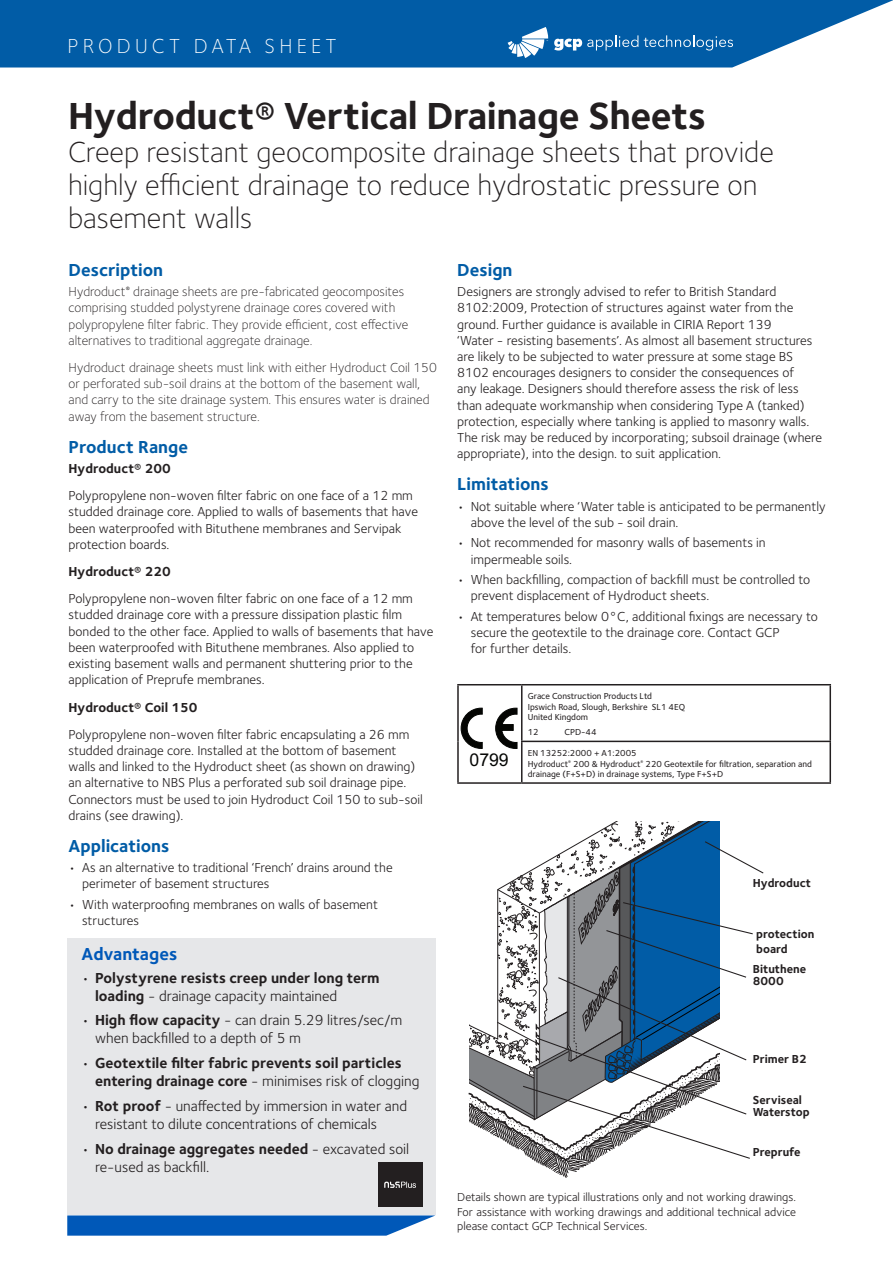
<style>
.page{position:relative;width:893px;height:1263px;background:#fff}
.page>*{position:absolute;margin:0;border:0;box-sizing:border-box;transform-origin:0 0}
.Document_Headline{font:700 39px "Foundry Sterling";letter-spacing:-.01em;color:#231f20}
.Document_Headline-2{font:300 30px/33px "Foundry Sterling";color:#231f20}
.Document_Name{font:300 21px "Foundry Sterling";letter-spacing:.2em;color:#fff}
.Product_Descriptor_C{font:700 18px "Foundry Sterling";color:#015ca6}
.Text{font:700 18px "Foundry Sterling";color:#0058b8}
.t1{font:17.7px "Arial";color:#040503}
.t2{font:15px/18px "Foundry Sterling";color:#231f20}
.t3{font:700 15px/18px "Foundry Sterling";color:#231f20}
.Text-2{font:13.5px/16.2px "Foundry Sterling";color:#231f20}
.Text-3{font:300 13.5px/16.2px "Foundry Sterling";color:#231f20}
.Text-4{font:700 13.5px "Foundry Sterling";color:#231f20}
.Text-5{font:12px/14.4px "Foundry Sterling";color:#231f20;text-align:justify}
.Text-6{font:700 12px/12.1px "Foundry Sterling";color:#231f20}
.t4{font:500 9px/10.5px "Foundry Sterling";color:#231f20}
.s1{font-weight:400}
.s2{font-weight:700}
</style>
<div class="page">
<svg style="left:0;top:0;width:893px;height:68px;fill:#015ca6"></svg>
<svg style="left:554px;top:35px;width:84px;height:16px"></svg>
<svg style="left:644px;top:35px;width:89px;height:16px"></svg>
<svg style="left:508px;top:27px;width:40px;height:31px"></svg>
<svg style="left:67px;top:1215px;width:368px;height:20px"></svg>
<div style="left:67px;top:938px;width:368px;height:277px;background:#e6e7e9"></div>
<div style="left:378px;top:1162px;width:44px;height:45px;background:#231f20"></div>
<svg style="left:384px;top:1181px;width:32px;height:7px"></svg>
<hr style="left:457px;top:684px;width:65px;height:1px;background:#231f20">
<hr style="left:457px;top:685px;width:2px;height:56px;background:#231f20">
<hr style="left:522px;top:684px;width:309px;height:1px;background:#231f20">
<hr style="left:521px;top:685px;width:1px;height:56px;background:#231f20">
<hr style="left:829px;top:685px;width:2px;height:56px;background:#231f20">
<hr style="left:457px;top:741px;width:2px;height:41px;background:#231f20">
<hr style="left:521px;top:741px;width:310px;height:1px;background:#231f20">
<hr style="left:521px;top:742px;width:1px;height:40px;background:#231f20">
<hr style="left:829px;top:742px;width:2px;height:40px;background:#231f20">
<hr style="left:457px;top:782px;width:65px;height:2px;background:#231f20">
<hr style="left:522px;top:782px;width:309px;height:2px;background:#231f20">
<svg style="left:495px;top:708px;width:22px;height:41px"></svg>
<svg style="left:461px;top:708px;width:22px;height:41px"></svg>
<svg style="left:468px;top:821px;width:296px;height:357px"></svg>
<p class="Document_Name" style="left:68px;top:34px;width:271px">PRODUCT DATA SHEET</p>
<p class="Document_Headline" style="left:68px;top:93px;width:640px">Hydroduct® Vertical Drainage Sheets</p>
<p class="Document_Headline-2" style="left:68px;top:136px;width:707px">Creep resistant geocomposite drainage sheets that provide highly efficient drainage to reduce hydrostatic pressure on basement walls</p>
<p class="Product_Descriptor_C" style="left:69px;top:259px;width:96px">Description</p>
<p class="Text-3" style="left:69px;top:284px;width:341px">Hydroduct<sup>®</sup> drainage sheets are pre-fabricated geocomposites comprising studded polystyrene drainage cores covered with polypropylene filter fabric. They provide efficient, cost effective alternatives to traditional aggregate drainage.</p>
<p class="Text-3" style="left:69px;top:359px;width:370px">Hydroduct drainage sheets must link with either Hydroduct Coil 150 or perforated sub-soil drains at the bottom of the basement wall, and carry to the site drainage system. This ensures water is drained away from the basement structure.</p>
<p class="Product_Descriptor_C" style="left:69px;top:436px;width:121px">Product Range</p>
<p class="Text-4" style="left:69px;top:460px;width:104px">Hydroduct® 200</p>
<p class="Text-2" style="left:69px;top:488px;width:351px">Polypropylene non-woven filter fabric on one face of a 12 mm studded drainage core. Applied to walls of basements that have been waterproofed with Bituthene membranes and Servipak protection boards.</p>
<p class="Text-4" style="left:69px;top:563px;width:104px">Hydroduct® 220</p>
<p class="Text-2" style="left:69px;top:591px;width:366px">Polypropylene non-woven filter fabric on one face of a 12 mm studded drainage core with a pressure dissipation plastic film bonded to the other face. Applied to walls of basements that have been waterproofed with Bituthene membranes. Also applied to existing basement walls and permanent shuttering prior to the application of Preprufe membranes.</p>
<p class="Text-4" style="left:69px;top:699px;width:130px">Hydroduct® Coil 150</p>
<p class="Text-2" style="left:69px;top:726px;width:356px">Polypropylene non-woven filter fabric encapsulating a 26 mm studded drainage core. Installed at the bottom of basement walls and linked to the Hydroduct sheet (as shown on drawing) an alternative to NBS Plus a perforated sub soil drainage pipe.<br>Connectors must be used to join Hydroduct Coil 150 to sub-soil drains (see drawing).</p>
<p class="Product_Descriptor_C" style="left:69px;top:835px;width:102px">Applications</p>
<p class="Text-2" style="left:82px;top:860px;width:312px;text-indent:-14px">• As an alternative to traditional ‘French’ drains around the perimeter of basement structures</p>
<p class="Text-2" style="left:82px;top:896px;width:297px;text-indent:-14px">• With waterproofing membranes on walls of basement structures</p>
<p class="Product_Descriptor_C" style="left:457px;top:259px;width:57px">Design</p>
<p class="Text-2" style="left:457px;top:284px;width:366px">Designers are strongly advised to refer to British Standard 8102:2009, Protection of structures against water from the ground. Further guidance is available in CIRIA Report 139<br>‘Water - resisting basements’. As almost all basement structures are likely to be subjected to water pressure at some stage BS 8102 encourages designers to consider the consequences of<br>any leakage. Designers should therefore assess the risk of less than adequate workmanship when considering Type A (tanked) protection, especially where tanking is applied to masonry walls.<br>The risk may be reduced by incorporating; subsoil drainage (where appropriate), into the design. to suit application.</p>
<p class="Product_Descriptor_C" style="left:457px;top:473px;width:93px">Limitations</p>
<p class="Text-2" style="left:471px;top:498px;width:356px;text-indent:-14px">• Not suitable where ‘Water table is anticipated to be permanently above the level of the sub - soil drain.</p>
<p class="Text-2" style="left:471px;top:535px;width:296px;text-indent:-14px">• Not recommended for masonry walls of basements in impermeable soils.</p>
<p class="Text-2" style="left:471px;top:571px;width:341px;text-indent:-14px">• When backfilling, compaction of backfill must be controlled to prevent displacement of Hydroduct sheets.</p>
<p class="Text-2" style="left:471px;top:608px;width:349px;text-indent:-14px">• At temperatures below 0°C, additional fixings are necessary to secure the geotextile to the drainage core. Contact GCP<br>for further details.</p>
<p class="t4" style="left:528px;top:691px;width:126px">Grace Construction Products Ltd</p>
<p class="t4" style="left:528px;top:702px;width:159px">Ipswich Road, Slough, Berkshire SL1 4EQ</p>
<p class="t4" style="left:528px;top:712px;width:62px">United Kingdom</p>
<p class="t4" style="left:528px;top:727px;width:12px">12</p>
<p class="t4" style="left:564px;top:727px;width:34px">CPD-44</p>
<p class="t4" style="left:528px;top:748px;width:110px">EN 13252:2000 + A1:2005</p>
<p class="t4" style="left:528px;top:758px;width:286px">Hydroduct<sup>®</sup> 200 &amp; Hydroduct<sup>®</sup> 220 Geotextile for filtration, separation and drainage (F+S+D) in drainage systems, Type F+S+D</p>
<p class="t1" style="left:469px;top:748px;width:41px">0799</p>
<p class="Text-6" style="left:753px;top:877px;width:60px">Hydroduct</p>
<p class="Text" style="left:82px;top:943px;width:97px">Advantages</p>
<p class="t3" style="left:95px;top:969px;width:286px;text-indent:-14px"><span class="s1">•</span> Polystyrene resists creep under long term loading <span class="s1">- drainage capacity maintained</span></p>
<p class="t2" style="left:95px;top:1011px;width:309px;text-indent:-14px">• <span class="s2">High flow capacity</span> - can drain 5.29 litres/sec/m when backfilled to a depth of 5 m</p>
<p class="t3" style="left:95px;top:1055px;width:326px;text-indent:-14px"><span class="s1">•</span> Geotextile filter fabric prevents soil particles entering drainage core <span class="s1">- minimises risk of clogging</span></p>
<p class="t2" style="left:95px;top:1097px;width:314px;text-indent:-14px">• <span class="s2">Rot proof</span> - unaffected by immersion in water and resistant to dilute concentrations of chemicals</p>
<p class="t2" style="left:95px;top:1140px;width:316px;text-indent:-14px">• <span class="s2">No drainage aggregates needed</span> - excavated soil re-used as backfill.</p>
<p class="Text-6" style="left:756px;top:928px;width:60px;line-height:14.4px">protection board</p>
<p class="Text-6" style="left:753px;top:964px;width:55px">Bituthene<br>8000</p>
<p class="Text-6" style="left:753px;top:1053px;width:56px">Primer B2</p>
<p class="Text-6" style="left:753px;top:1094px;width:58px">Serviseal<br>Waterstop</p>
<p class="Text-6" style="left:753px;top:1146px;width:49px">Preprufe</p>
<p class="Text-5" style="left:457px;top:1190px;width:340px">Details shown are typical illustrations only and not working drawings.<br>For assistance with working drawings and additional technical advice please contact GCP Technical Services.</p>
</div>
